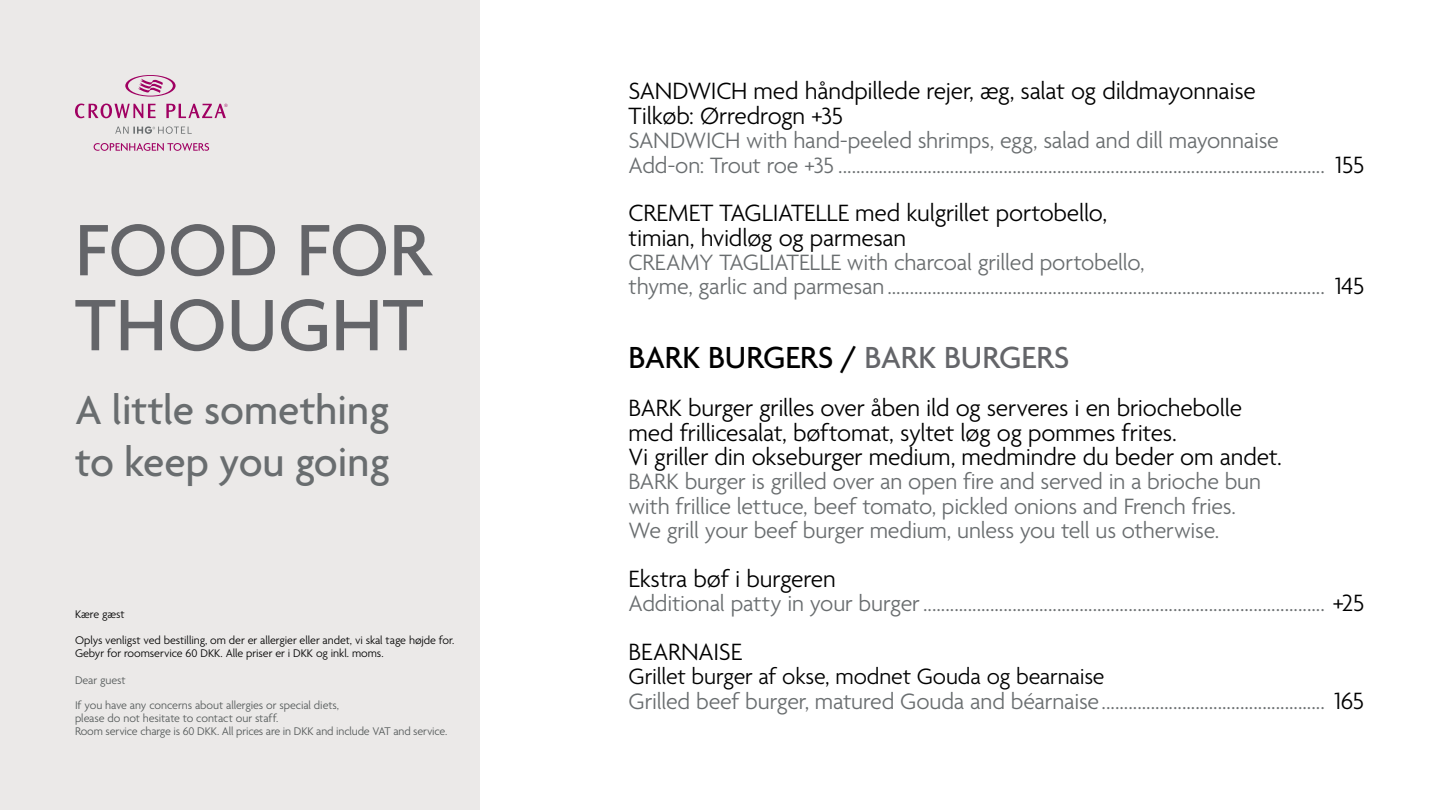
<style>
.page{position:relative;width:1440px;height:810px;background:#fff}
.page>*{position:absolute;margin:0;border:0;box-sizing:border-box;transform-origin:0 0}
.t1{font:500 78.75px/75px "Agenda";color:#646569}
.t2{font:500 43.5px/52.2px "Agenda";color:#696d6f}
.t3{font:500 33px "Agenda";color:#000}
.t4{font:300 25.5px/24.4px "Agenda";letter-spacing:-.01em;color:#000}
.t5{font:300 24px/24.4px "Agenda";letter-spacing:-.01em;color:#696d6f}
.t6{font:300 12px/25.5px "Agenda";letter-spacing:-.01em;color:#545959}
.t7{font:300 12px/25.5px "Agenda";letter-spacing:-.005em;color:#000}
.s1{font-size:25.5px;color:#000}
.s2{color:#646569}
.s3{color:#000}
</style>
<div class="page">
<div style="left:0;top:0;width:480px;height:810px;background:#ebe9e8"></div>
<svg style="left:94px;top:143px;width:115px;height:8px"></svg>
<svg style="left:115px;top:126px;width:77px;height:8px"></svg>
<svg style="left:125px;top:75px;width:51px;height:22px"></svg>
<svg style="left:75px;top:104px;width:81px;height:14px"></svg>
<svg style="left:166px;top:104px;width:62px;height:14px"></svg>
<h1 class="t1" style="left:75px;top:217px;width:357px">FOOD FOR<br>THOUGHT</h1>
<h2 class="t2" style="left:75px;top:386px;width:316px">A little something to keep you going</h2>
<p class="t7" style="left:75px;top:603px;width:381px">Kære gæst<br>Oplys venligst ved bestilling, om der er allergier eller andet, vi skal tage højde for.</p>
<p class="t7" style="left:75px;top:641px;width:310px">Gebyr for roomservice 60 DKK. Alle priser er i DKK og inkl. moms.</p>
<p class="t6" style="left:75px;top:668px;width:266px">Dear guest<br>If you have any concerns about allergies or special diets,</p>
<p class="t6" style="left:75px;top:713px;width:374px;line-height:12.8px">please do not hesitate to contact our staff.<br>Room service charge is 60 DKK. All prices are in DKK and include VAT and service.</p>
<p class="t4" style="left:628px;top:81px;width:629px">SANDWICH med håndpillede rejer, æg, salat og dildmayonnaise<br>Tilkøb: Ørredrogn +35</p>
<p class="t5" style="left:628px;top:130px;width:737px">SANDWICH with hand-peeled shrimps, egg, salad and dill mayonnaise<br>Add-on: Trout roe +35 ............................................................................................................. <span class="s1">155</span></p>
<p class="t4" style="left:628px;top:202px;width:480px">CREMET TAGLIATELLE med kulgrillet portobello, timian, hvidløg og parmesan</p>
<p class="t5" style="left:628px;top:252px;width:737px">CREAMY TAGLIATELLE with charcoal grilled portobello,<br>thyme, garlic and parmesan.................................................................................................. <span class="s1">145</span></p>
<h3 class="t3" style="left:628px;top:339px;width:443px">BARK BURGERS / <span class="s2">BARK BURGERS</span></h3>
<p class="t4" style="left:628px;top:397px;width:655px">BARK burger grilles over åben ild og serveres i en briochebolle med frillicesalat, bøftomat, syltet løg og pommes frites.<br>Vi griller din okseburger medium, medmindre du beder om andet.</p>
<p class="t5" style="left:628px;top:471px;width:634px">BARK burger is grilled over an open fire and served in a brioche bun with frillice lettuce, beef tomato, pickled onions and French fries.<br>We grill your beef burger medium, unless you tell us otherwise.</p>
<p class="t4" style="left:628px;top:568px;width:209px">Ekstra bøf i burgeren</p>
<p class="t5" style="left:628px;top:593px;width:737px">Additional patty in your burger.......................................................................................... <span class="s1">+25</span></p>
<p class="t4" style="left:629px;top:641px;width:115px">BEARNAISE</p>
<p class="t5" style="left:628px;top:666px;width:737px"><span class="s3">Grillet burger af okse, modnet Gouda og bearnaise<br></span>Grilled beef burger, matured Gouda and béarnaise.................................................. <span class="s1">165</span></p>
</div>
